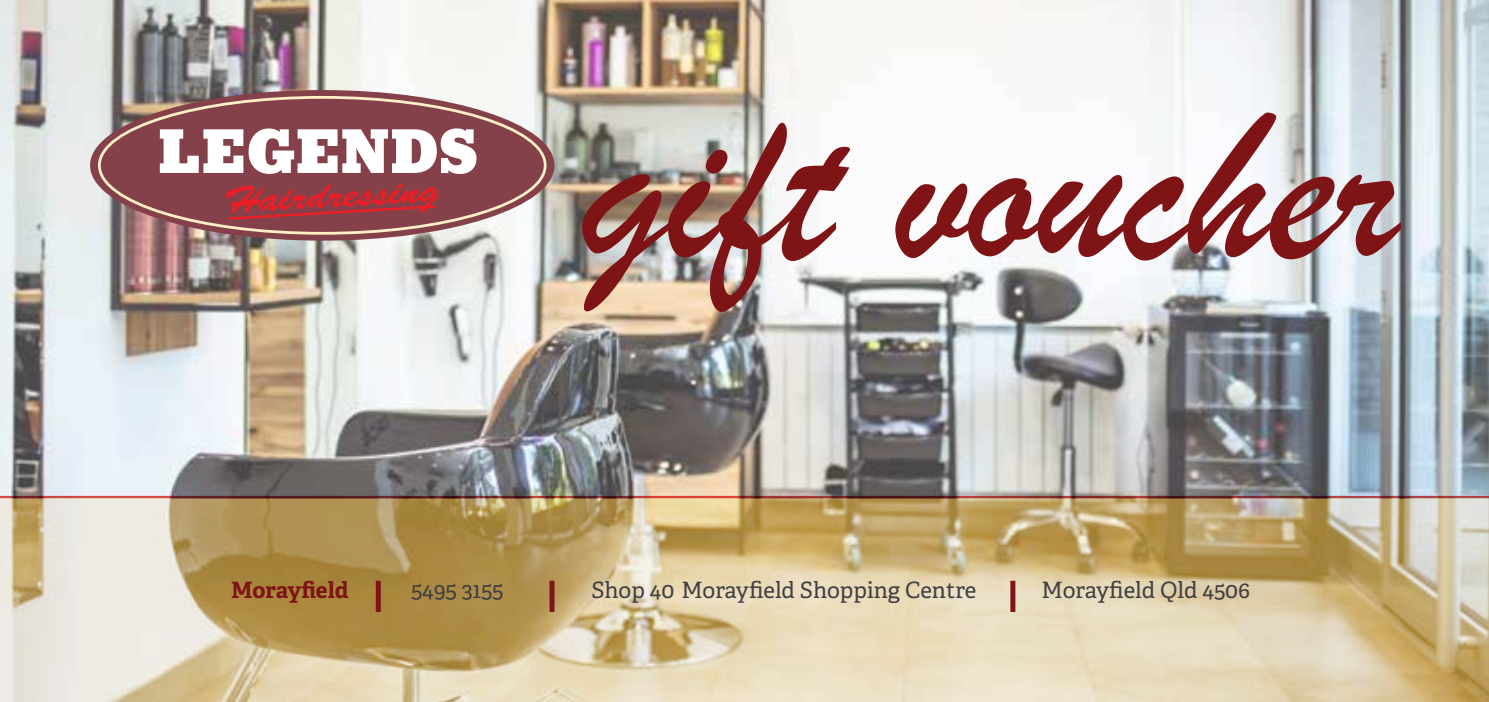
<style>
.page{position:relative;width:1489px;height:702px;background:#fff}
.page>*{position:absolute;margin:0;border:0;box-sizing:border-box;transform-origin:0 0}
.t1{font:222.5px "Brush Script";color:#7e1416}
.t2{font:22.5px "Adelle PE";color:#404040}
.t3{font:700 22.5px "Adelle PE";letter-spacing:-.005em;color:#7e1416}
.t4{font:22.5px "Adelle PE";letter-spacing:-.02em;color:#404040}
</style>
<div class="page">
<img style="left:0;top:0;width:1488px;height:496px">
<svg style="left:0;top:496px;width:1488px;height:206px;background:#d1bc92"></svg>
<div style="left:376px;top:580px;width:5px;height:32px;background:#7e1416"></div>
<div style="left:549px;top:580px;width:5px;height:32px;background:#7e1416"></div>
<div style="left:1010px;top:580px;width:5px;height:32px;background:#7e1416"></div>
<div style="left:90px;top:90px;width:464px;height:150px;background:#84414a;border-radius:50%"></div>
<svg style="left:160px;top:128px;width:316px;height:46px"></svg>
<svg style="left:226px;top:184px;width:214px;height:36px"></svg>
<h1 class="t1" style="left:581px;top:41px;width:819px">gift voucher</h1>
<p class="t3" style="left:231px;top:573px;width:119px">Morayfield</p>
<p class="t4" style="left:411px;top:573px;width:94px">5495 3155</p>
<p class="t2" style="left:591px;top:573px;width:386px">Shop 40 Morayfield Shopping Centre</p>
<p class="t2" style="left:1041px;top:573px;width:210px">Morayfield Qld 4506</p>
</div>
